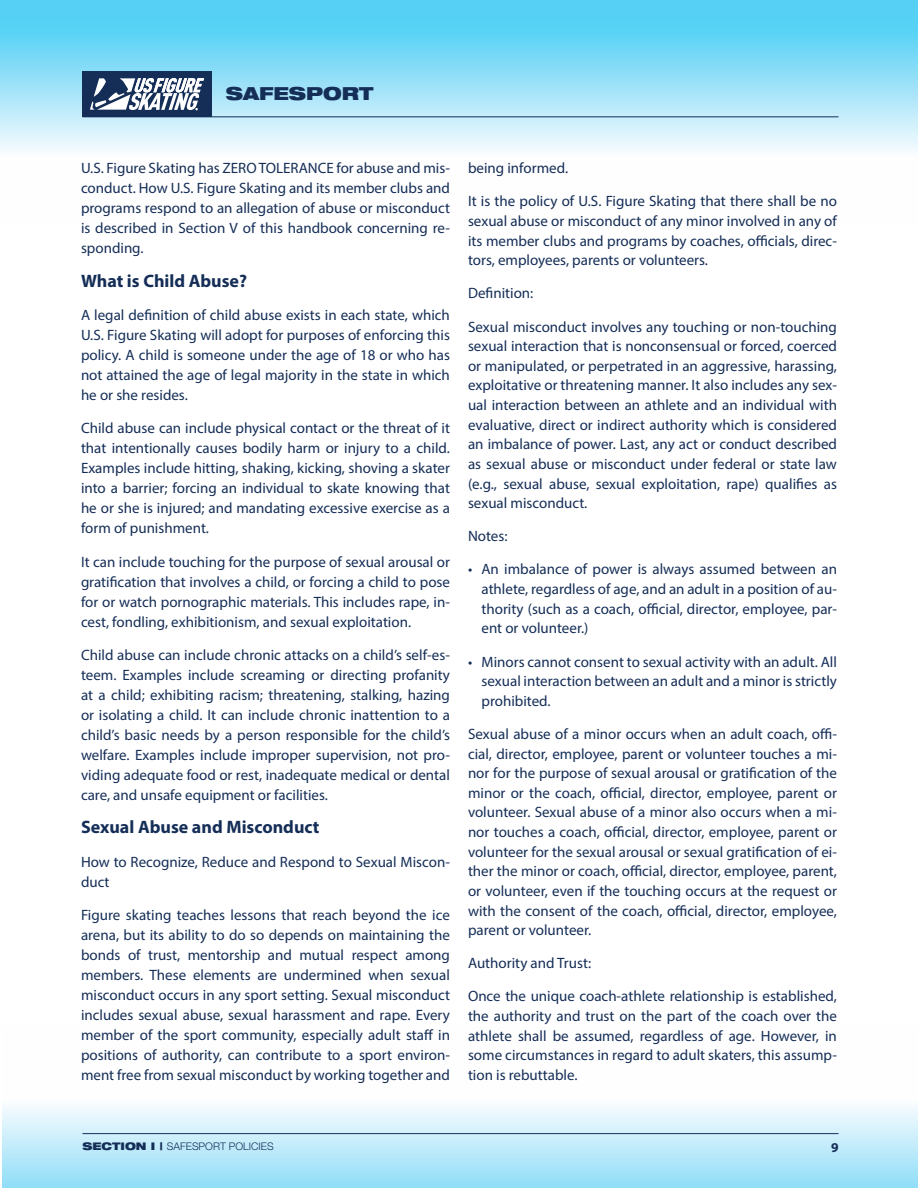
<style>
.page{position:relative;width:918px;height:1188px;background:#fff}
.page>*{position:absolute;margin:0;border:0;box-sizing:border-box;transform-origin:0 0}
.t1{font:700 18px "Myriad Pro";color:#152e57}
.t2{font:900 expanded 18px "Helvetica Neue LT Std";color:#152e57}
.t3{font:15px/20px "Myriad Pro";color:#152e57;text-align:justify}
.t4{font:700 13.5px "Myriad Pro";color:#152e57}
.t5{font:300 10.5px "Helvetica Neue LT Std";color:#152e57}
.s1{font-weight:900;font-stretch:expanded}
</style>
<div class="page">
<svg style="left:2px;top:1106px;width:916px;height:82px;background:#c0ebfa"></svg>
<svg style="left:0;top:0;width:918px;height:151px;background:#93dff8"></svg>
<hr style="left:82px;top:116px;width:756px;height:1px;background:#152e57">
<hr style="left:82px;top:1133px;width:756px;height:1px;background:#152e57">
<div style="left:82px;top:71px;width:130px;height:46px;background:#152e57"></div>
<svg style="left:90px;top:78px;width:114px;height:32px"></svg>
<p class="t2" style="left:226px;top:81px;width:149px">SAFESPORT</p>
<p class="t3" style="left:81px;top:158px;width:371px">U.S. Figure Skating has ZERO TOLERANCE for abuse and mis&shy;conduct. How U.S. Figure Skating and its member clubs and programs respond to an allegation of abuse or misconduct is described in Section V of this handbook concerning re&shy;sponding.</p>
<p class="t1" style="left:81px;top:269px;width:168px">What is Child Abuse?</p>
<p class="t3" style="left:81px;top:305px;width:371px">A legal definition of child abuse exists in each state, which U.S. Figure Skating will adopt for purposes of enforcing this policy. A child is someone under the age of 18 or who has not attained the age of legal majority in the state in which he or she resides.</p>
<p class="t3" style="left:81px;top:418px;width:371px">Child abuse can include physical contact or the threat of it that intentionally causes bodily harm or injury to a child.<br>Examples include hitting, shaking, kicking, shoving a skater into a barrier; forcing an individual to skate knowing that he or she is injured; and mandating excessive exercise as a form of punishment.</p>
<p class="t3" style="left:81px;top:551px;width:371px">It can include touching for the purpose of sexual arousal or gratification that involves a child, or forcing a child to pose for or watch pornographic materials. This includes rape, in&shy;cest, fondling, exhibitionism, and sexual exploitation.</p>
<p class="t3" style="left:81px;top:645px;width:371px">Child abuse can include chronic attacks on a child’s self-es&shy;teem. Examples include screaming or directing profanity at a child; exhibiting racism; threatening, stalking, hazing or isolating a child. It can include chronic inattention to a child’s basic needs by a person responsible for the child’s welfare. Examples include improper supervision, not pro&shy;viding adequate food or rest, inadequate medical or dental care, and unsafe equipment or facilities.</p>
<p class="t1" style="left:81px;top:816px;width:240px">Sexual Abuse and Misconduct</p>
<p class="t3" style="left:81px;top:852px;width:371px">How to Recognize, Reduce and Respond to Sexual Miscon&shy;duct</p>
<p class="t3" style="left:81px;top:905px;width:371px">Figure skating teaches lessons that reach beyond the ice arena, but its ability to do so depends on maintaining the bonds of trust, mentorship and mutual respect among members. These elements are undermined when sexual misconduct occurs in any sport setting. Sexual misconduct includes sexual abuse, sexual harassment and rape. Every member of the sport community, especially adult staff in positions of authority, can contribute to a sport environ&shy;ment free from sexual misconduct by working together and</p>
<p class="t3" style="left:468px;top:158px;width:100px">being informed.</p>
<p class="t3" style="left:468px;top:191px;width:371px">It is the policy of U.S. Figure Skating that there shall be no sexual abuse or misconduct of any minor involved in any of its member clubs and programs by coaches, officials, direc&shy;tors, employees, parents or volunteers.</p>
<p class="t3" style="left:468px;top:283px;width:67px">Definition:</p>
<p class="t3" style="left:468px;top:316px;width:371px">Sexual misconduct involves any touching or non-touching sexual interaction that is nonconsensual or forced, coerced or manipulated, or perpetrated in an aggressive, harassing, exploitative or threatening manner. It also includes any sex&shy;ual interaction between an athlete and an individual with evaluative, direct or indirect authority which is considered an imbalance of power. Last, any act or conduct described as sexual abuse or misconduct under federal or state law (e.g., sexual abuse, sexual exploitation, rape) qualifies as sexual misconduct.</p>
<p class="t3" style="left:468px;top:526px;width:41px">Notes:</p>
<p class="t3" style="left:482px;top:559px;width:357px;text-indent:-14px">• An imbalance of power is always assumed between an athlete, regardless of age, and an adult in a position of au&shy;thority (such as a coach, official, director, employee, par&shy;ent or volunteer.)</p>
<p class="t3" style="left:482px;top:651px;width:357px;text-indent:-14px">• Minors cannot consent to sexual activity with an adult. All sexual interaction between an adult and a minor is strictly prohibited.</p>
<p class="t3" style="left:468px;top:724px;width:371px">Sexual abuse of a minor occurs when an adult coach, offi&shy;cial, director, employee, parent or volunteer touches a mi&shy;nor for the purpose of sexual arousal or gratification of the minor or the coach, official, director, employee, parent or volunteer. Sexual abuse of a minor also occurs when a mi&shy;nor touches a coach, official, director, employee, parent or volunteer for the sexual arousal or sexual gratification of ei&shy;ther the minor or coach, official, director, employee, parent, or volunteer, even if the touching occurs at the request or with the consent of the coach, official, director, employee, parent or volunteer.</p>
<p class="t3" style="left:468px;top:953px;width:125px">Authority and Trust:</p>
<p class="t3" style="left:468px;top:986px;width:371px">Once the unique coach-athlete relationship is established, the authority and trust on the part of the coach over the athlete shall be assumed, regardless of age. However, in some circumstances in regard to adult skaters, this assump&shy;tion is rebuttable.</p>
<p class="t5" style="left:82px;top:1140px;width:193px"><span class="s1">SECTION I |</span> SAFESPORT POLICIES</p>
<p class="t4" style="left:831px;top:1139px;width:9px">9</p>
</div>
